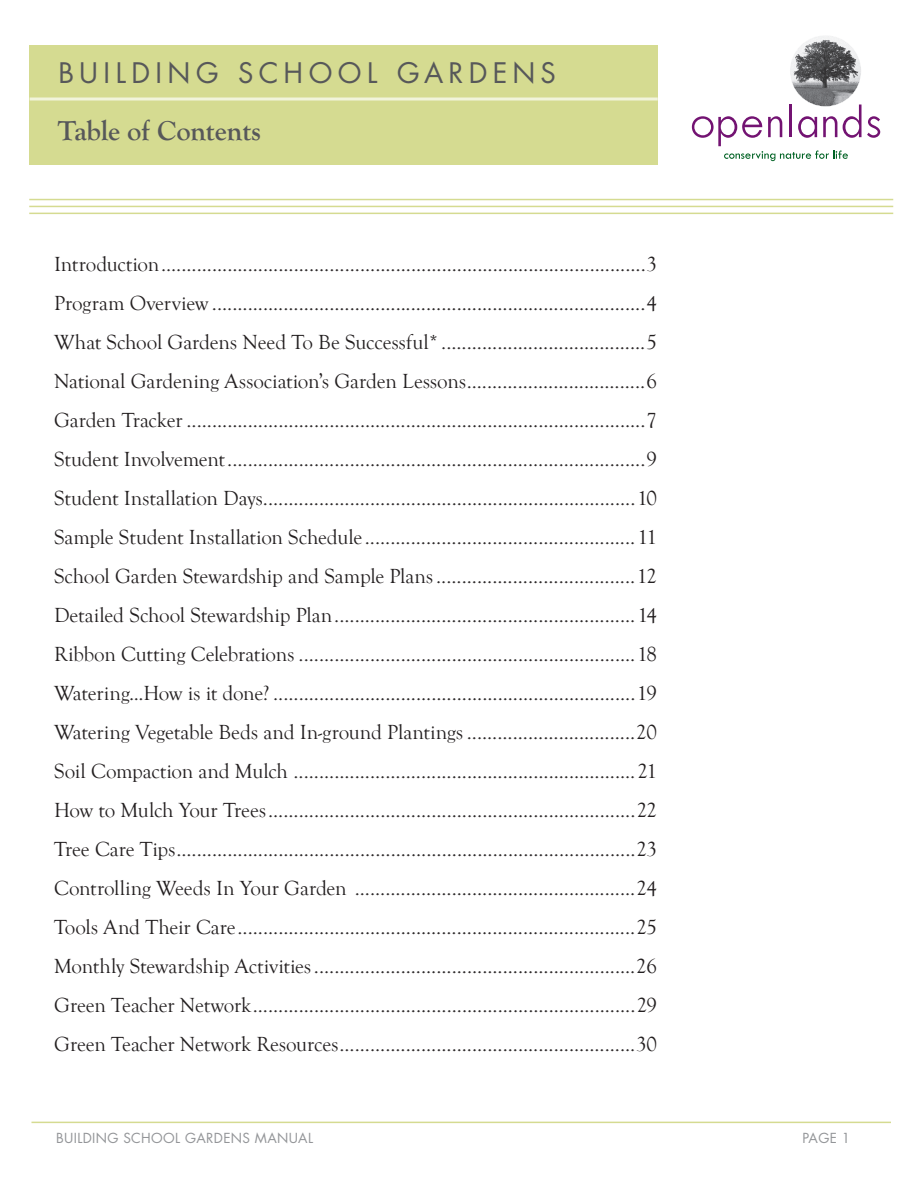
<style>
.page{position:relative;width:918px;height:1188px;background:#fff}
.page>*{position:absolute;margin:0;border:0;box-sizing:border-box;transform-origin:0 0}
.t1{font:700 28.5px "Goudy Old Style T";letter-spacing:-.015em;color:#57585a}
.t2{font:27.6px "Futura";letter-spacing:.195em;color:#57585a}
.t3{font:21px/39px "Goudy Old Style T";letter-spacing:-.01em;color:#231f20;text-align:justify}
.t4{font:13.5px "Futura";letter-spacing:.025em;color:#939598}
</style>
<div class="page">
<svg style="left:692px;top:36px;width:188px;height:125px"></svg>
<div style="left:30px;top:45px;width:628px;height:120px;background:#d5db91"></div>
<hr style="left:29px;top:199px;width:864px;height:1px;background:#d5db91">
<hr style="left:29px;top:206px;width:864px;height:1px;background:#d5db91">
<hr style="left:29px;top:213px;width:864px;height:1px;background:#d5db91">
<hr style="left:30px;top:98px;width:628px;height:2px;background:#f1f4db">
<hr style="left:32px;top:1122px;width:859px;height:1px;background:#d5db91">
<h2 class="t2" style="left:58px;top:53px;width:499px">BUILDING SCHOOL GARDENS</h2>
<h1 class="t1" style="left:58px;top:114px;width:205px">Table of Contents</h1>
<p class="t3" style="left:54px;top:244px;width:605px">Introduction...............................................................................................3<br>Program Overview .....................................................................................4<br>What School Gardens Need To Be Successful* ........................................5<br>National Gardening Association’s Garden Lessons...................................6<br>Garden Tracker ..........................................................................................7<br>Student Involvement..................................................................................9<br>Student Installation Days.........................................................................10<br>Sample Student Installation Schedule .....................................................11<br>School Garden Stewardship and Sample Plans.......................................12<br>Detailed School Stewardship Plan...........................................................14<br>Ribbon Cutting Celebrations ..................................................................18<br>Watering...How is it done? .......................................................................19<br>Watering Vegetable Beds and In-ground Plantings .................................20<br>Soil Compaction and Mulch ...................................................................21<br>How to Mulch Your Trees........................................................................22<br>Tree Care Tips..........................................................................................23<br>Controlling Weeds In Your Garden .......................................................24<br>Tools And Their Care..............................................................................25<br>Monthly Stewardship Activities...............................................................26<br>Green Teacher Network...........................................................................29<br>Green Teacher Network Resources..........................................................30</p>
<p class="t4" style="left:56px;top:1129px;width:258px">BUILDING SCHOOL GARDENS MANUAL</p>
<p class="t4" style="left:803px;top:1129px;width:49px">PAGE 1</p>
</div>
